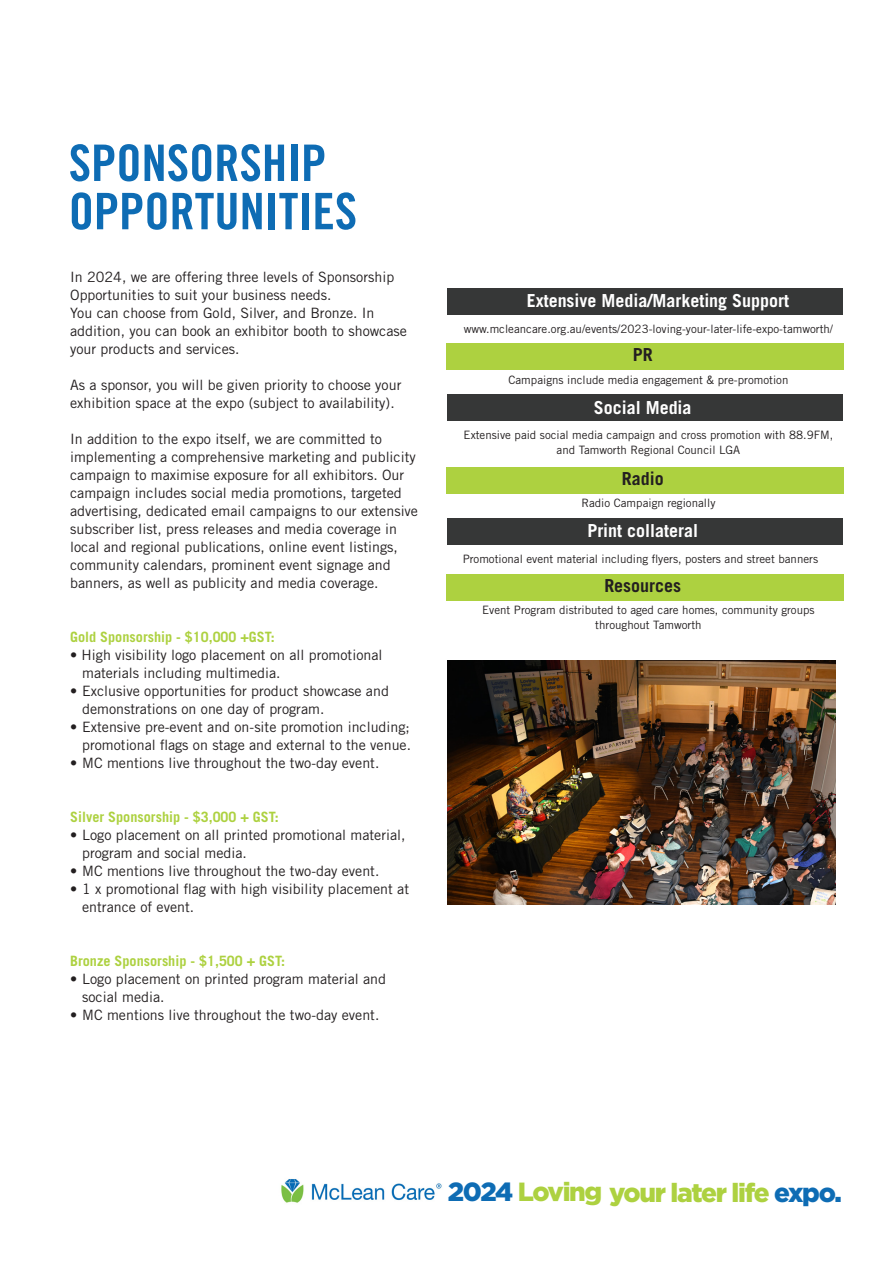
<style>
.page{position:relative;width:893px;height:1263px;background:#fff}
.page>*{position:absolute;margin:0;border:0;box-sizing:border-box;transform-origin:0 0}
.t1{font:50.4px "Trade Gothic Bold Cond Twenty";color:#0e6cb4}
.t2{font:900 26.25px "Gotham";letter-spacing:-.05em;color:#add140}
.t3{font:700 18px "Trade Gothic LT Std";color:#fff}
.t4{font:700 18px "Trade Gothic LT Std";color:#231f20}
.t5{font:14.25px/18px "Trade Gothic LT Std";color:#231f20}
.t6{font:700 14.25px "Trade Gothic LT Std";color:#add140}
.t7{font:11.55px/15.5px "Trade Gothic LT Std";color:#231f20;text-align:center}
.s1{color:#0e6cb4}
</style>
<div class="page">
<img style="left:281px;top:1179px;width:161px;height:24px">
<div style="left:447px;top:344px;width:397px;height:26px;background:#add140"></div>
<div style="left:447px;top:467px;width:397px;height:26px;background:#add140"></div>
<div style="left:447px;top:574px;width:397px;height:26px;background:#add140"></div>
<div style="left:447px;top:288px;width:395px;height:26px;background:#363737"></div>
<div style="left:447px;top:394px;width:395px;height:27px;background:#363737"></div>
<div style="left:447px;top:518px;width:395px;height:26px;background:#363737"></div>
<img style="left:448px;top:661px;width:388px;height:244px">
<p class="t1" style="left:69px;top:132px;width:259px">SPONSORSHIP</p>
<p class="t1" style="left:69px;top:181px;width:290px">OPPORTUNITIES</p>
<p class="t5" style="left:70px;top:268px;width:338px">In 2024, we are offering three levels of Sponsorship Opportunities to suit your business needs.<br>You can choose from Gold, Silver, and Bronze. In addition, you can book an exhibitor booth to showcase your products and services.</p>
<p class="t5" style="left:70px;top:376px;width:333px">As a sponsor, you will be given priority to choose your exhibition space at the expo (subject to availability).</p>
<p class="t5" style="left:70px;top:430px;width:349px">In addition to the expo itself, we are committed to implementing a comprehensive marketing and publicity campaign to maximise exposure for all exhibitors. Our campaign includes social media promotions, targeted advertising, dedicated email campaigns to our extensive subscriber list, press releases and media coverage in local and regional publications, online event listings, community calendars, prominent event signage and banners, as well as publicity and media coverage.</p>
<p class="t6" style="left:70px;top:628px;width:206px">Gold Sponsorship - $10,000 +GST:</p>
<p class="t5" style="left:82px;top:646px;width:302px;text-indent:-12px">• High visibility logo placement on all promotional materials including multimedia.</p>
<p class="t5" style="left:82px;top:682px;width:308px;text-indent:-12px">• Exclusive opportunities for product showcase and demonstrations on one day of program.</p>
<p class="t5" style="left:70px;top:718px;width:342px;text-align:right">• Extensive pre-event and on-site promotion including; promotional flags on stage and external to the venue.</p>
<p class="t5" style="left:70px;top:754px;width:311px">• MC mentions live throughout the two-day event.</p>
<p class="t6" style="left:70px;top:808px;width:210px">Silver Sponsorship - $3,000 + GST:</p>
<p class="t5" style="left:82px;top:826px;width:325px;text-indent:-12px">• Logo placement on all printed promotional material, program and social media.</p>
<p class="t5" style="left:70px;top:862px;width:311px">• MC mentions live throughout the two-day event.</p>
<p class="t5" style="left:82px;top:880px;width:328px;text-indent:-12px">• 1 x promotional flag with high visibility placement at entrance of event.</p>
<p class="t6" style="left:70px;top:952px;width:216px">Bronze Sponsorship - $1,500 + GST:</p>
<p class="t5" style="left:82px;top:970px;width:305px;text-indent:-12px">• Logo placement on printed program material and social media.</p>
<p class="t5" style="left:70px;top:1006px;width:311px">• MC mentions live throughout the two-day event.</p>
<p class="t3" style="left:527px;top:290px;width:264px">Extensive Media/Marketing Support</p>
<p class="t7" style="left:464px;top:321px;width:371px">www.mcleancare.org.au/events/2023-loving-your-later-life-expo-tamworth/</p>
<p class="t4" style="left:633px;top:344px;width:21px">PR</p>
<p class="t7" style="left:508px;top:372px;width:281px">Campaigns include media engagement &amp; pre-promotion</p>
<p class="t3" style="left:594px;top:396px;width:99px">Social Media</p>
<p class="t7" style="left:464px;top:427px;width:371px">Extensive paid social media campaign and cross promotion with 88.9FM, and Tamworth Regional Council LGA</p>
<p class="t4" style="left:622px;top:467px;width:43px">Radio</p>
<p class="t7" style="left:581px;top:495px;width:136px">Radio Campaign regionally</p>
<p class="t3" style="left:587px;top:520px;width:112px">Print collateral</p>
<p class="t7" style="left:463px;top:551px;width:357px">Promotional event material including flyers, posters and street banners</p>
<p class="t4" style="left:604px;top:574px;width:78px">Resources</p>
<p class="t7" style="left:482px;top:602px;width:334px">Event Program distributed to aged care homes, community groups throughout Tamworth</p>
<p class="t2" style="left:448px;top:1177px;width:396px"><span class="s1">2024</span> Loving your later life <span class="s1">expo.</span></p>
</div>
